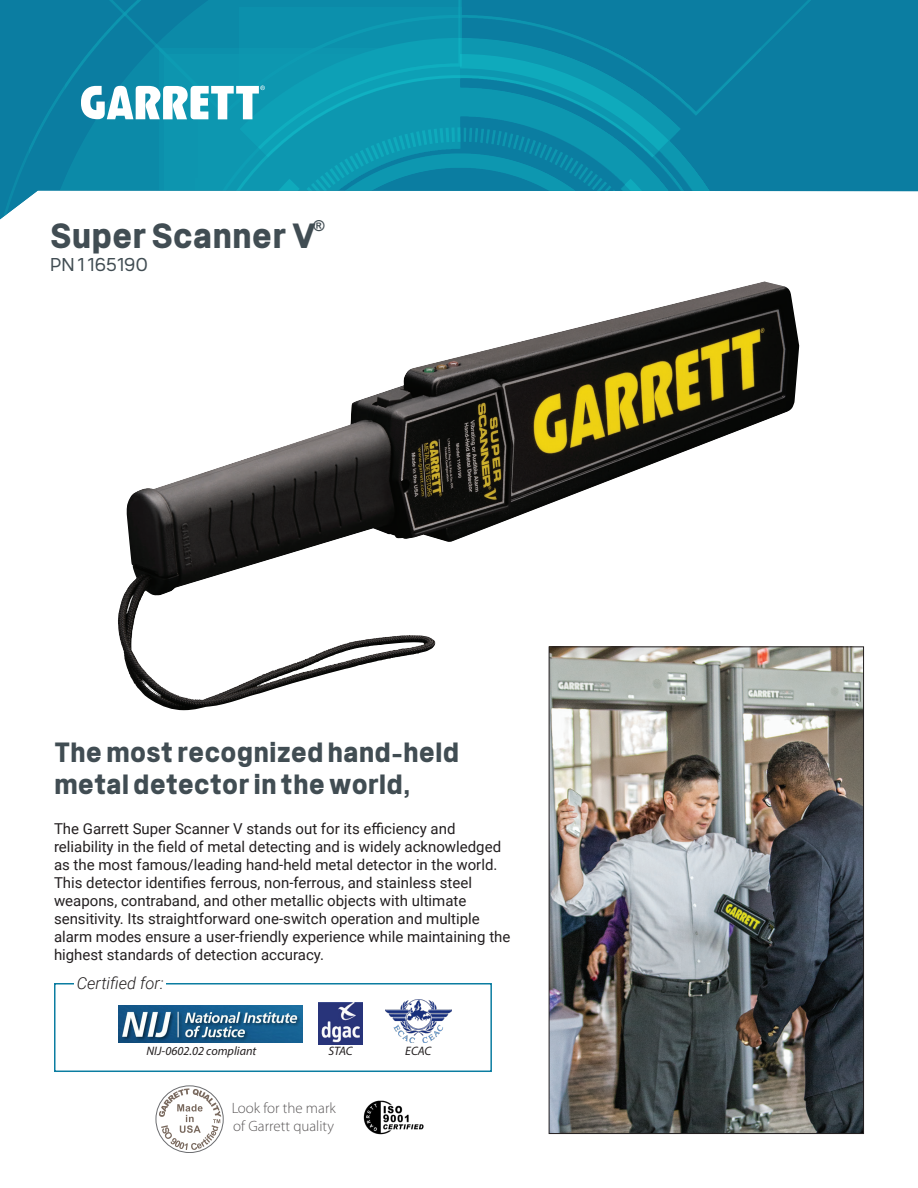
<style>
.page{position:relative;width:918px;height:1188px;background:#fff}
.page>*{position:absolute;margin:0;border:0;box-sizing:border-box;transform-origin:0 0}
.t1{font:700 33.9px "Mula";color:#414d53}
.t2{font:700 27px/32.4px "Mula";letter-spacing:-.005em;color:#414d53}
.t3{font:300 18px "Mula";color:#414d53}
.t4{font:italic 300 16.5px "Roboto";color:#231f20}
.t5{font:15px/18px "Roboto";color:#231f20}
.t6{font:300 15px/18px "Myriad Pro";color:#231f20}
.t7{font:700 15px "Arial";color:#414d53}
.t8{font:italic 12.3px "Myriad Pro";color:#231f20}
</style>
<div class="page">
<div style="left:755px;top:0;width:163px;height:192px;background:#0b7da1"></div>
<svg style="left:0;top:0;width:29px;height:219px;background:#1683a5"></svg>
<div style="left:460px;top:0;width:395px;height:116px;background:#0b7da1"></div>
<svg style="left:29px;top:0;width:431px;height:198px;background:#0e87a7"></svg>
<svg style="left:240px;top:38px;width:440px;height:37px;background:#0c93ae"></svg>
<svg style="left:460px;top:54px;width:295px;height:138px;background:#0c88a7"></svg>
<svg style="left:186px;top:75px;width:548px;height:117px;background:#0d91ad"></svg>
<svg style="left:81px;top:86px;width:641px;height:112px;background:#289db6"></svg>
<img style="left:551px;top:648px;width:311px;height:484px">
<div style="left:156px;top:1086px;width:68px;height:67px;border:1px solid #6c6d70;border-radius:50%"></div>
<svg style="left:159px;top:1088px;width:62px;height:62px"></svg>
<img style="left:363px;top:1100px;width:61px;height:35px">
<img style="left:118px;top:281px;width:646px;height:429px">
<img style="left:118px;top:1006px;width:184px;height:36px">
<img style="left:319px;top:1003px;width:43px;height:42px">
<img style="left:386px;top:1000px;width:65px;height:42px">
<div style="left:54px;top:983px;width:438px;height:89px;border:2px solid #0b7da1"></div>
<div style="left:75px;top:974px;width:91px;height:17px;background:#fff"></div>
<p class="t7" style="left:313px;top:216px;width:13px">®</p>
<p class="t1" style="left:50px;top:215px;width:268px">Super Scanner V</p>
<p class="t3" style="left:50px;top:254px;width:99px">PN 1 165190</p>
<p class="t2" style="left:54px;top:735px;width:407px">The most recognized hand-held metal detector in the world,</p>
<p class="t5" style="left:54px;top:819px;width:458px">The Garrett Super Scanner V stands out for its efficiency and reliability in the field of metal detecting and is widely acknowledged as the most famous/leading hand-held metal detector in the world.<br>This detector identifies ferrous, non-ferrous, and stainless steel weapons, contraband, and other metallic objects with ultimate sensitivity. Its straightforward one-switch operation and multiple alarm modes ensure a user-friendly experience while maintaining the highest standards of detection accuracy.</p>
<p class="t4" style="left:77px;top:971px;width:88px">Certified for:</p>
<p class="t8" style="left:147px;top:1044px;width:111px">NIJ-0602.02 compliant</p>
<p class="t8" style="left:328px;top:1044px;width:26px">STAC</p>
<p class="t8" style="left:405px;top:1044px;width:28px">ECAC</p>
<p class="t6" style="left:231px;top:1099px;width:106px">Look for the mark of Garrett quality</p>
</div>
